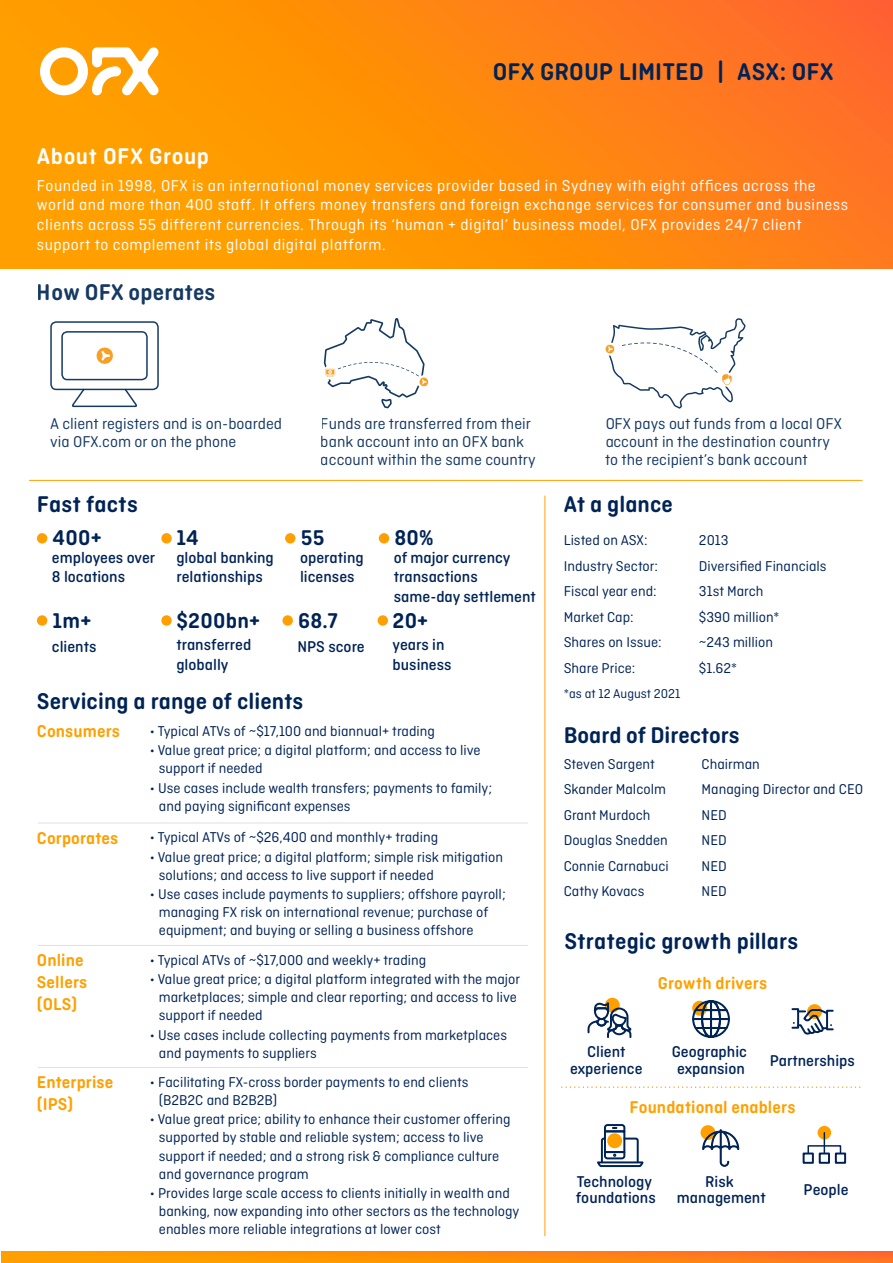
<style>
.page{position:relative;width:893px;height:1263px;background:#fff}
.page>*{position:absolute;margin:0;border:0;box-sizing:border-box;transform-origin:0 0}
.t1{font:600 25.5px "Ciutadella Rounded";letter-spacing:.01em;color:#002356}
.t2{font:600 24px "Ciutadella Rounded";letter-spacing:.005em;color:#002356}
.t3{font:600 24px "Ciutadella Rounded";letter-spacing:.005em;color:#002855}
.t4{font:600 24px "Ciutadella Rounded";letter-spacing:.025em;color:#fff}
.t5{font:600 22.5px "Ciutadella Rounded";letter-spacing:.01em;color:#002356}
.t6{font:600 18px/21.6px "Ciutadella Rounded";letter-spacing:.005em;color:#ffa000}
.t7{font:16.5px/19.8px "Ciutadella Rounded";letter-spacing:.03em;color:#fff}
.t8{font:500 16.5px/19.8px "Ciutadella Rounded";color:#002356}
.t9{font:16.5px/18px "Ciutadella Rounded";color:#002855}
.t10{font:15px/18px "Ciutadella Rounded";color:#002356}
.t11{font:13.5px "Ciutadella Rounded";color:#002356}
</style>
<div class="page">
<img style="left:0;top:1px;width:893px;height:268px">
<svg style="left:40px;top:47px;width:119px;height:49px"></svg>
<div style="left:50px;top:321px;width:109px;height:69px;border:2px solid #002855;border-radius:5px"></div>
<div style="left:61px;top:331px;width:87px;height:49px;border:2px solid #002855;border-radius:5px"></div>
<svg style="left:72px;top:389px;width:65px;height:18px"></svg>
<svg style="left:96px;top:347px;width:17px;height:17px"></svg>
<svg style="left:324px;top:318px;width:105px;height:90px"></svg>
<svg style="left:605px;top:318px;width:141px;height:91px"></svg>
<div style="left:37px;top:533px;width:10px;height:10px;background:#ffa000;border-radius:50%"></div>
<div style="left:161px;top:533px;width:11px;height:10px;background:#ffa000;border-radius:50%"></div>
<div style="left:285px;top:533px;width:10px;height:10px;background:#ffa000;border-radius:50%"></div>
<div style="left:161px;top:615px;width:11px;height:11px;background:#ffa000;border-radius:50%"></div>
<div style="left:379px;top:533px;width:10px;height:10px;background:#ffa000;border-radius:50%"></div>
<div style="left:37px;top:615px;width:10px;height:11px;background:#ffa000;border-radius:50%"></div>
<div style="left:282px;top:615px;width:11px;height:11px;background:#ffa000;border-radius:50%"></div>
<div style="left:378px;top:615px;width:10px;height:11px;background:#ffa000;border-radius:50%"></div>
<svg style="left:692px;top:1000px;width:38px;height:38px"></svg>
<div style="left:605px;top:998px;width:15px;height:14px;background:#ffa000;border-radius:50%"></div>
<svg style="left:587px;top:1001px;width:45px;height:37px"></svg>
<svg style="left:807px;top:1004px;width:15px;height:15px"></svg>
<svg style="left:793px;top:1007px;width:39px;height:27px"></svg>
<svg style="left:597px;top:1124px;width:47px;height:44px"></svg>
<svg style="left:700px;top:1125px;width:15px;height:15px"></svg>
<svg style="left:702px;top:1129px;width:38px;height:38px"></svg>
<div style="left:803px;top:1152px;width:11px;height:12px;border:2px solid #002356"></div>
<div style="left:819px;top:1152px;width:11px;height:12px;border:2px solid #002356"></div>
<div style="left:807px;top:1145px;width:34px;height:9px;border:1px solid #002356"></div>
<div style="left:835px;top:1152px;width:11px;height:12px;border:2px solid #002356"></div>
<svg style="left:818px;top:1126px;width:13px;height:13px"></svg>
<svg style="left:824px;top:1133px;width:1px;height:20px"></svg>
<svg style="left:562px;top:1086px;width:299px;height:2px"></svg>
<img style="left:2px;top:1252px;width:891px;height:11px">
<hr style="left:544px;top:496px;width:1px;height:740px;background:#ffa000">
<hr style="left:38px;top:823px;width:490px;height:1px;background:#e0e0e0">
<hr style="left:38px;top:945px;width:490px;height:1px;background:#e0e0e0">
<hr style="left:38px;top:1067px;width:490px;height:1px;background:#e0e0e0">
<hr style="left:29px;top:480px;width:833px;height:1px;background:#ffa000">
<h1 class="t1" style="left:493px;top:57px;width:342px">OFX GROUP LIMITED | ASX: OFX</h1>
<h2 class="t4" style="left:37px;top:142px;width:173px">About OFX Group</h2>
<p class="t7" style="left:37px;top:175px;width:813px">Founded in 1998, OFX is an international money services provider based in Sydney with eight offices across the world and more than 400 staff. It offers money transfers and foreign exchange services for consumer and business clients across 55 different currencies. Through its ‘human + digital’ business model, OFX provides 24/7 client support to complement its global digital platform.</p>
<h2 class="t3" style="left:37px;top:278px;width:180px">How OFX operates</h2>
<p class="t9" style="left:50px;top:415px;width:233px">A client registers and is on-boarded via OFX.com or on the phone</p>
<p class="t9" style="left:321px;top:414px;width:216px">Funds are transferred from their bank account into an OFX bank account within the same country</p>
<p class="t9" style="left:605px;top:415px;width:238px">OFX pays out funds from a local OFX account in the destination country to the recipient’s bank account</p>
<h2 class="t2" style="left:37px;top:490px;width:102px">Fast facts</h2>
<h3 class="t5" style="left:53px;top:525px;width:51px">400+</h3>
<p class="t8" style="left:52px;top:547px;width:105px">employees over<br>8 locations</p>
<h2 class="t2" style="left:564px;top:490px;width:111px">At a glance</h2>
<p class="t10" style="left:564px;top:531px;width:85px">Listed on ASX:</p>
<p class="t10" style="left:699px;top:531px;width:31px">2013</p>
<p class="t10" style="left:564px;top:557px;width:96px">Industry Sector:</p>
<p class="t10" style="left:699px;top:557px;width:129px">Diversified Financials</p>
<p class="t10" style="left:564px;top:582px;width:94px">Fiscal year end:</p>
<p class="t10" style="left:699px;top:582px;width:66px">31st March</p>
<p class="t10" style="left:564px;top:608px;width:72px">Market Cap:</p>
<p class="t10" style="left:699px;top:608px;width:82px">$390 million*</p>
<p class="t10" style="left:564px;top:633px;width:99px">Shares on Issue:</p>
<p class="t10" style="left:699px;top:633px;width:76px">~243 million</p>
<p class="t10" style="left:564px;top:659px;width:73px">Share Price:</p>
<p class="t10" style="left:699px;top:659px;width:40px">$1.62*</p>
<p class="t11" style="left:564px;top:686px;width:118px">*as at 12 August 2021</p>
<h2 class="t2" style="left:564px;top:721px;width:177px">Board of Directors</h2>
<p class="t10" style="left:564px;top:755px;width:93px">Steven Sargent</p>
<p class="t10" style="left:702px;top:755px;width:60px">Chairman</p>
<p class="t10" style="left:564px;top:780px;width:104px">Skander Malcolm</p>
<p class="t10" style="left:702px;top:780px;width:163px">Managing Director and CEO</p>
<p class="t10" style="left:564px;top:806px;width:88px">Grant Murdoch</p>
<p class="t10" style="left:702px;top:806px;width:27px">NED</p>
<p class="t10" style="left:564px;top:831px;width:105px">Douglas Snedden</p>
<p class="t10" style="left:702px;top:831px;width:27px">NED</p>
<p class="t10" style="left:564px;top:857px;width:107px">Connie Carnabuci</p>
<p class="t10" style="left:702px;top:857px;width:27px">NED</p>
<p class="t10" style="left:564px;top:882px;width:82px">Cathy Kovacs</p>
<p class="t10" style="left:702px;top:882px;width:27px">NED</p>
<h2 class="t2" style="left:564px;top:927px;width:235px">Strategic growth pillars</h2>
<h3 class="t5" style="left:394px;top:525px;width:41px">80%</h3>
<p class="t8" style="left:394px;top:547px;width:144px">of major currency transactions same-day settlement</p>
<h3 class="t5" style="left:176px;top:525px;width:24px">14</h3>
<p class="t8" style="left:176px;top:547px;width:99px">global banking relationships</p>
<h3 class="t5" style="left:301px;top:525px;width:25px">55</h3>
<p class="t8" style="left:300px;top:547px;width:65px">operating licenses</p>
<h3 class="t5" style="left:176px;top:607px;width:85px">$200bn+</h3>
<p class="t8" style="left:176px;top:635px;width:76px">transferred globally</p>
<h3 class="t5" style="left:298px;top:607px;width:41px">68.7</h3>
<p class="t8" style="left:297px;top:636px;width:69px">NPS score</p>
<h3 class="t5" style="left:393px;top:607px;width:37px">20+</h3>
<p class="t8" style="left:393px;top:635px;width:61px">years in business</p>
<h3 class="t5" style="left:53px;top:607px;width:40px">1m+</h3>
<p class="t8" style="left:52px;top:636px;width:46px">clients</p>
<h2 class="t2" style="left:37px;top:688px;width:268px">Servicing a range of clients</h2>
<p class="t6" style="left:37px;top:720px;width:85px">Consumers</p>
<p class="t10" style="left:150px;top:722px;width:286px">• Typical ATVs of ~$17,100 and biannual+ trading</p>
<p class="t10" style="left:159px;top:741px;width:323px;text-indent:-9px">• Value great price; a digital platform; and access to live support if needed</p>
<p class="t10" style="left:159px;top:779px;width:335px;text-indent:-9px">• Use cases include wealth transfers; payments to family; and paying significant expenses</p>
<p class="t10" style="left:150px;top:828px;width:290px">• Typical ATVs of ~$26,400 and monthly+ trading</p>
<p class="t10" style="left:159px;top:848px;width:346px;text-indent:-9px">• Value great price; a digital platform; simple risk mitigation solutions; and access to live support if needed</p>
<p class="t10" style="left:159px;top:885px;width:348px;text-indent:-9px">• Use cases include payments to suppliers; offshore payroll; managing FX risk on international revenue; purchase of equipment; and buying or selling a business offshore</p>
<p class="t6" style="left:37px;top:827px;width:83px">Corporates</p>
<p class="t6" style="left:37px;top:950px;width:52px">Online<br>Sellers (OLS)</p>
<p class="t10" style="left:150px;top:951px;width:278px">• Typical ATVs of ~$17,000 and weekly+ trading</p>
<p class="t10" style="left:159px;top:970px;width:363px;text-indent:-9px">• Value great price; a digital platform integrated with the major marketplaces; simple and clear reporting; and access to live support if needed</p>
<p class="t10" style="left:159px;top:1026px;width:350px;text-indent:-9px">• Use cases include collecting payments from marketplaces and payments to suppliers</p>
<p class="t6" style="left:658px;top:972px;width:111px">Growth drivers</p>
<p class="t8" style="left:570px;top:1044px;width:74px;line-height:16.5px;text-align:center">Client experience</p>
<p class="t8" style="left:672px;top:1044px;width:77px;line-height:16.5px;text-align:center">Geographic expansion</p>
<p class="t8" style="left:770px;top:1050px;width:87px">Partnerships</p>
<p class="t6" style="left:37px;top:1071px;width:78px">Enterprise (IPS)</p>
<p class="t10" style="left:159px;top:1073px;width:311px;text-indent:-9px">• Facilitating FX-cross border payments to end clients (B2B2C and B2B2B)</p>
<p class="t10" style="left:159px;top:1110px;width:353px;text-indent:-9px">• Value great price; ability to enhance their customer offering supported by stable and reliable system; access to live support if needed; and a strong risk &amp; compliance culture and governance program</p>
<p class="t10" style="left:159px;top:1184px;width:362px;text-indent:-9px">• Provides large scale access to clients initially in wealth and banking, now expanding into other sectors as the technology enables more reliable integrations at lower cost</p>
<p class="t6" style="left:630px;top:1096px;width:167px">Foundational enablers</p>
<p class="t8" style="left:576px;top:1173px;width:81px;line-height:16.5px">Technology foundations</p>
<p class="t8" style="left:677px;top:1173px;width:90px;line-height:16.5px;text-align:center">Risk management</p>
<p class="t8" style="left:804px;top:1180px;width:46px">People</p>
</div>
